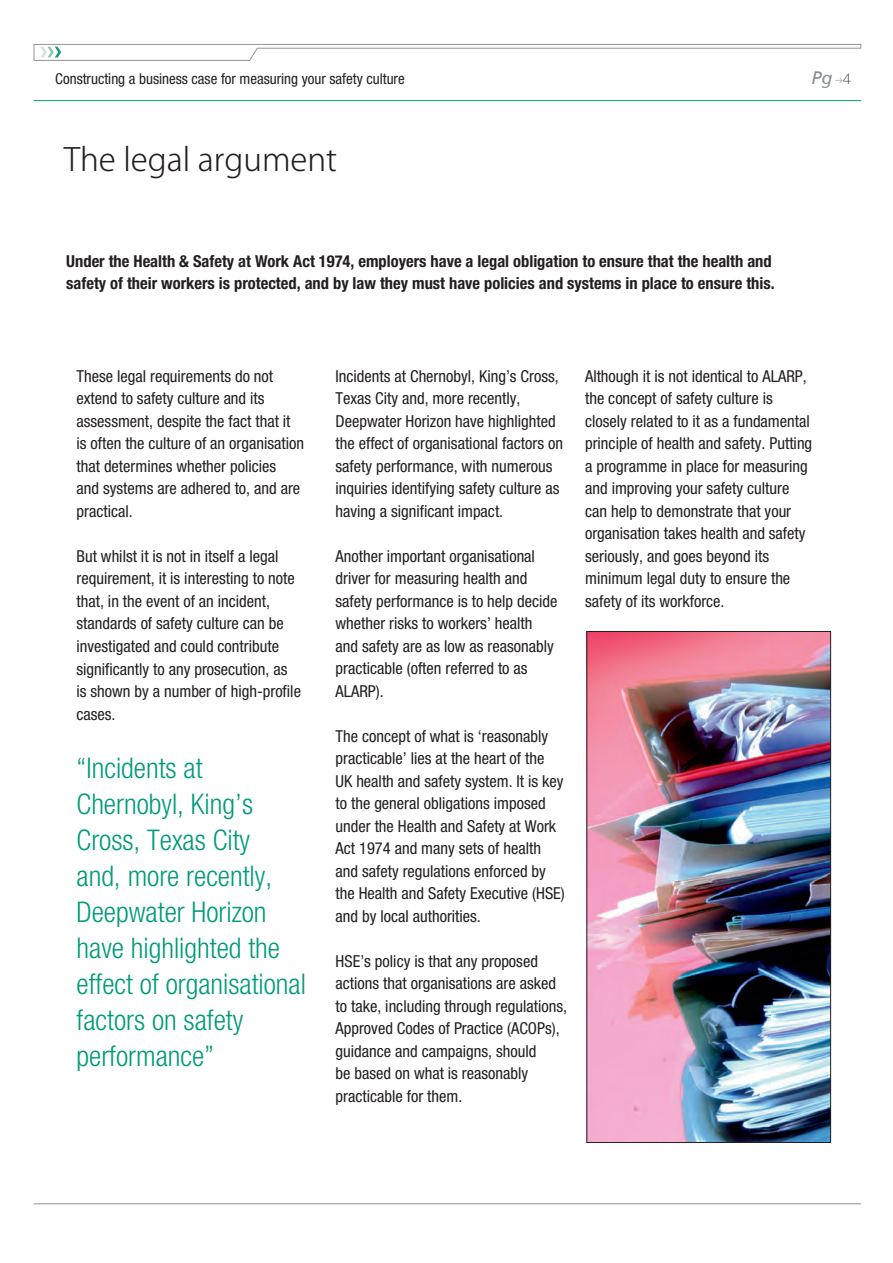
<style>
.page{position:relative;width:893px;height:1263px;background:#fff}
.page>*{position:absolute;margin:0;border:0;box-sizing:border-box;transform-origin:0 0}
.t1{font:300 31.5px "Koz Go Pro";color:#231f20}
.t2{font:300 condensed 28.5px/36px "Helvetica Neue LT Std";color:#009b7a}
.t3{font:italic 18px "Frutiger SAIN Itv 1";color:#868e90}
.t4{font:condensed 16.5px/22.5px "Helvetica Neue LT Std";color:#231f20}
.t5{font:700 condensed 16.5px/22.5px "Helvetica Neue LT Std";color:#231f20}
.t6{font:condensed 15px "Helvetica Neue LT Std";color:#231f20}
.t7{font:100 15px "Helvetica Neue LT Std";color:#231f20}
.t8{font:6px "Meta Bold Expert";color:#868e90}
</style>
<div class="page">
<hr style="left:34px;top:1203px;width:827px;height:1px;background:#939598">
<hr style="left:34px;top:100px;width:827px;height:1px;background:#009b7a">
<svg style="left:33px;top:44px;width:828px;height:17px"></svg>
<img style="left:588px;top:633px;width:241px;height:508px">
<div style="left:586px;top:631px;width:245px;height:512px;border:1px solid #231f20"></div>
<p class="t6" style="left:55px;top:70px;width:351px">Constructing a business case for measuring your safety culture</p>
<p class="t3" style="left:811px;top:68px;width:23px">Pg</p>
<p class="t8" style="left:835px;top:76px;width:9px">l</p>
<p class="t7" style="left:843px;top:70px;width:10px">4</p>
<h1 class="t1" style="left:64px;top:138px;width:275px">The legal argument</h1>
<p class="t5" style="left:66px;top:250px;width:710px">Under the Health &amp; Safety at Work Act 1974, employers have a legal obligation to ensure that the health and safety of their workers is protected, and by law they must have policies and systems in place to ensure this.</p>
<p class="t4" style="left:77px;top:365px;width:229px">These legal requirements do not extend to safety culture and its assessment, despite the fact that it is often the culture of an organisation that determines whether policies<br>and systems are adhered to, and are practical.</p>
<p class="t4" style="left:77px;top:545px;width:226px">But whilst it is not in itself a legal requirement, it is interesting to note that, in the event of an incident, standards of safety culture can be investigated and could contribute significantly to any prosecution, as is shown by a number of high-profile cases.</p>
<h2 class="t2" style="left:77px;top:749px;width:231px">“Incidents at<br>Chernobyl, King’s<br>Cross, Texas City<br>and, more recently,<br>Deepwater Horizon have highlighted the effect of organisational factors on safety performance”</h2>
<p class="t4" style="left:336px;top:365px;width:229px">Incidents at Chernobyl, King’s Cross, Texas City and, more recently, Deepwater Horizon have highlighted the effect of organisational factors on safety performance, with numerous inquiries identifying safety culture as having a significant impact.</p>
<p class="t4" style="left:336px;top:545px;width:223px">Another important organisational driver for measuring health and safety performance is to help decide whether risks to workers’ health and safety are as low as reasonably practicable (often referred to as<br>ALARP).</p>
<p class="t4" style="left:336px;top:725px;width:231px">The concept of what is ‘reasonably practicable’ lies at the heart of the UK health and safety system. It is key to the general obligations imposed under the Health and Safety at Work Act 1974 and many sets of health and safety regulations enforced by the Health and Safety Executive (HSE) and by local authorities.</p>
<p class="t4" style="left:336px;top:950px;width:233px">HSE’s policy is that any proposed actions that organisations are asked to take, including through regulations, Approved Codes of Practice (ACOPs), guidance and campaigns, should<br>be based on what is reasonably practicable for them.</p>
<p class="t4" style="left:585px;top:365px;width:229px">Although it is not identical to ALARP, the concept of safety culture is closely related to it as a fundamental principle of health and safety. Putting a programme in place for measuring and improving your safety culture can help to demonstrate that your organisation takes health and safety seriously, and goes beyond its minimum legal duty to ensure the safety of its workforce.</p>
</div>
